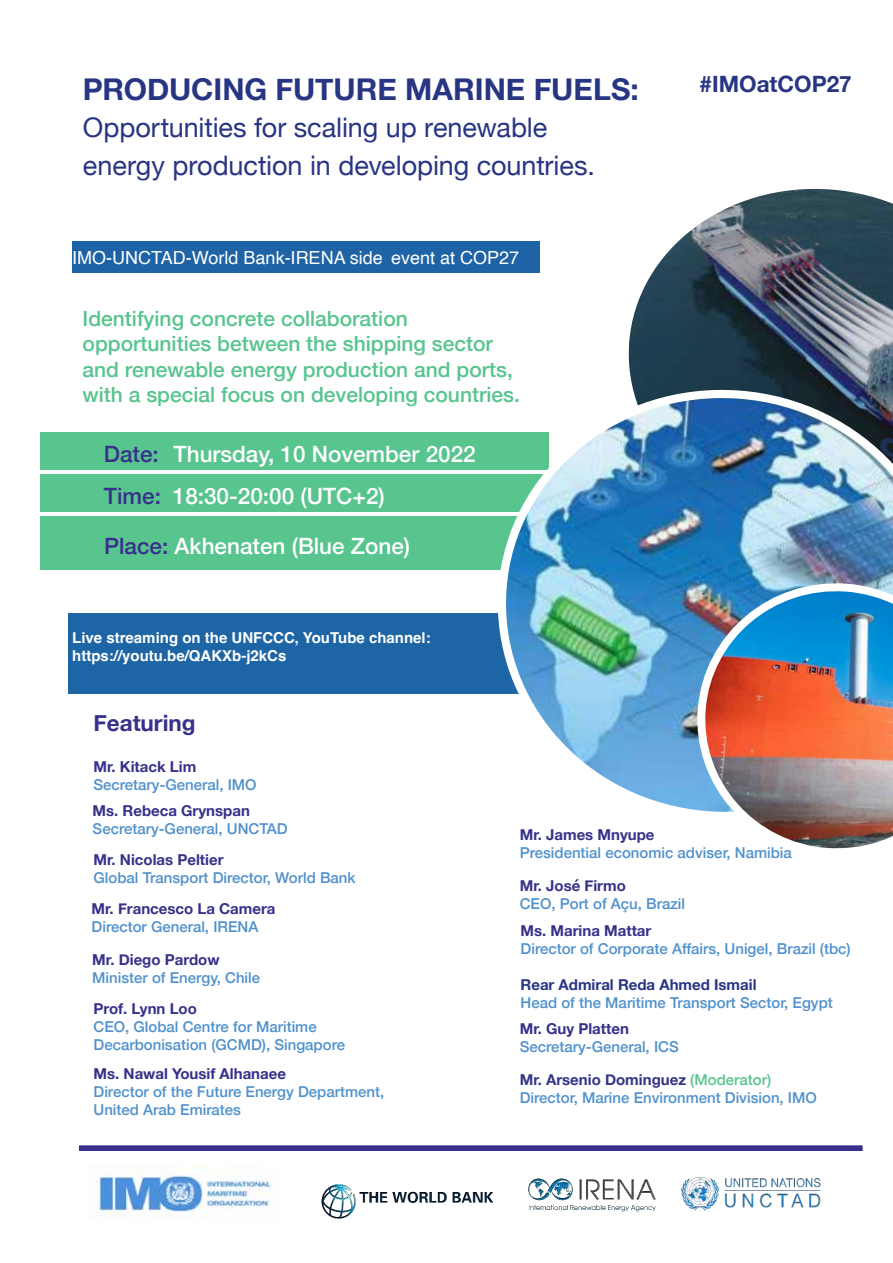
<style>
.page{position:relative;width:893px;height:1263px;background:#fff}
.page>*{position:absolute;margin:0;border:0;box-sizing:border-box;transform-origin:0 0}
.t1{font:700 30px "Helvetica Neue";color:#283583}
.t2{font:27px/37.5px "Helvetica Neue";letter-spacing:-.005em;color:#283583}
.t3{font:500 22.5px/41.5px "Helvetica Neue";color:#fff}
.t4{font:700 22.5px "Helvetica Neue";color:#283583}
.t5{font:700 22.5px "Helvetica Neue";color:#37318b}
.t6{font:500 21px/25.2px "Helvetica Neue";color:#58c48e}
.t7{font:18px "Helvetica";color:#fff}
.t8{font:500 15px/18px "Helvetica Neue";color:#5091cd}
.t9{font:700 15px "Helvetica Neue";color:#37318b}
.t10{font:700 15px/18px "Helvetica";color:#fff}
.t11{font:700 15px "Helvetica Neue";color:#283583}
.s1{color:#37318b}
.s2{font-weight:700;color:#353488}
.s3{color:#58c48e}
</style>
<div class="page">
<div style="left:68px;top:613px;width:452px;height:81px;background:#1e65a6"></div>
<div style="left:40px;top:433px;width:508px;height:37px;background:#58c48e"></div>
<div style="left:40px;top:474px;width:508px;height:37px;background:#58c48e"></div>
<div style="left:40px;top:516px;width:508px;height:53px;background:#58c48e"></div>
<img style="left:628px;top:188px;width:265px;height:189px">
<img style="left:485px;top:377px;width:408px;height:432px">
<img style="left:688px;top:574px;width:205px;height:275px">
<img style="left:321px;top:1184px;width:172px;height:35px">
<img style="left:681px;top:1177px;width:140px;height:34px">
<img style="left:528px;top:1178px;width:128px;height:34px">
<img style="left:93px;top:1165px;width:185px;height:53px">
<svg style="left:79px;top:1145px;width:784px;height:6px;background:#423c91"></svg>
<div style="left:72px;top:241px;width:468px;height:32px;background:#1e63a5"></div>
<h1 class="t1" style="left:83px;top:65px;width:557px">PRODUCING FUTURE MARINE FUELS:</h1>
<h2 class="t2" style="left:83px;top:110px;width:514px">Opportunities for scaling up renewable energy production in developing countries.</h2>
<p class="t7" style="left:72px;top:244px;width:448px">IMO-UNCTAD-World Bank-IRENA side event at COP27</p>
<h3 class="t6" style="left:83px;top:304px;width:439px">Identifying concrete collaboration opportunities between the shipping sector and renewable energy production and ports, with a special focus on developing countries.</h3>
<h3 class="t3" style="left:104px;top:431px;width:373px"><span class="s1">Date:</span> Thursday, 10 November 2022<br><span class="s1">Time:</span> 18:30-20:00 (UTC+2)</h3>
<h3 class="t3" style="left:104px;top:523px;width:307px"><span class="s1">Place:</span> Akhenaten (Blue Zone)</h3>
<p class="t10" style="left:72px;top:630px;width:360px">Live streaming on the UNFCCC, YouTube channel: https://youtu.be/QAKXb-j2kCs</p>
<h3 class="t5" style="left:94px;top:705px;width:104px">Featuring</h3>
<p class="t9" style="left:94px;top:754px;width:104px">Mr. Kitack Lim</p>
<p class="t8" style="left:94px;top:774px;width:165px">Secretary-General, IMO</p>
<h3 class="t4" style="left:700px;top:67px;width:154px">#IMOatCOP27</h3>
<p class="t9" style="left:93px;top:799px;width:159px">Ms. Rebeca Grynspan</p>
<p class="t8" style="left:93px;top:818px;width:197px">Secretary-General, UNCTAD</p>
<p class="t9" style="left:94px;top:848px;width:131px">Mr. Nicolas Peltier</p>
<p class="t8" style="left:94px;top:868px;width:264px">Global Transport Director, World Bank</p>
<p class="t9" style="left:92px;top:897px;width:185px">Mr. Francesco La Camera</p>
<p class="t8" style="left:92px;top:916px;width:168px">Director General, IRENA</p>
<p class="t9" style="left:92px;top:948px;width:129px">Mr. Diego Pardow</p>
<p class="t8" style="left:92px;top:967px;width:169px">Minister of Energy, Chile</p>
<p class="t9" style="left:94px;top:996px;width:105px">Prof. Lynn Loo</p>
<p class="t8" style="left:94px;top:1016px;width:253px">CEO, Global Centre for Maritime<br>Decarbonisation (GCMD), Singapore</p>
<p class="t9" style="left:94px;top:1061px;width:194px">Ms. Nawal Yousif Alhanaee</p>
<p class="t8" style="left:94px;top:1081px;width:292px">Director of the Future Energy Department,<br>United Arab Emirates</p>
<p class="t9" style="left:520px;top:823px;width:136px">Mr. James Mnyupe</p>
<p class="t8" style="left:520px;top:843px;width:274px">Presidential economic adviser, Namibia</p>
<p class="t9" style="left:520px;top:874px;width:108px">Mr. José Firmo</p>
<p class="t8" style="left:520px;top:893px;width:167px">CEO, Port of Açu, Brazil</p>
<p class="t9" style="left:521px;top:919px;width:132px">Ms. Marina Mattar</p>
<p class="t8" style="left:521px;top:939px;width:332px">Director of Corporate Affairs, Unigel, Brazil (tbc)</p>
<p class="t11" style="left:521px;top:973px;width:237px">Rear Admiral Reda Ahmed Ismail</p>
<p class="t8" style="left:521px;top:993px;width:314px">Head of the Maritime Transport Sector, Egypt</p>
<p class="t9" style="left:520px;top:1016px;width:111px">Mr. Guy Platten</p>
<p class="t8" style="left:520px;top:1036px;width:160px">Secretary-General, ICS</p>
<p class="t8" style="left:520px;top:1069px;width:299px"><span class="s2">Mr. Arsenio Dominguez</span> <span class="s3">(Moderator)<br></span>Director, Marine Environment Division, IMO</p>
</div>
